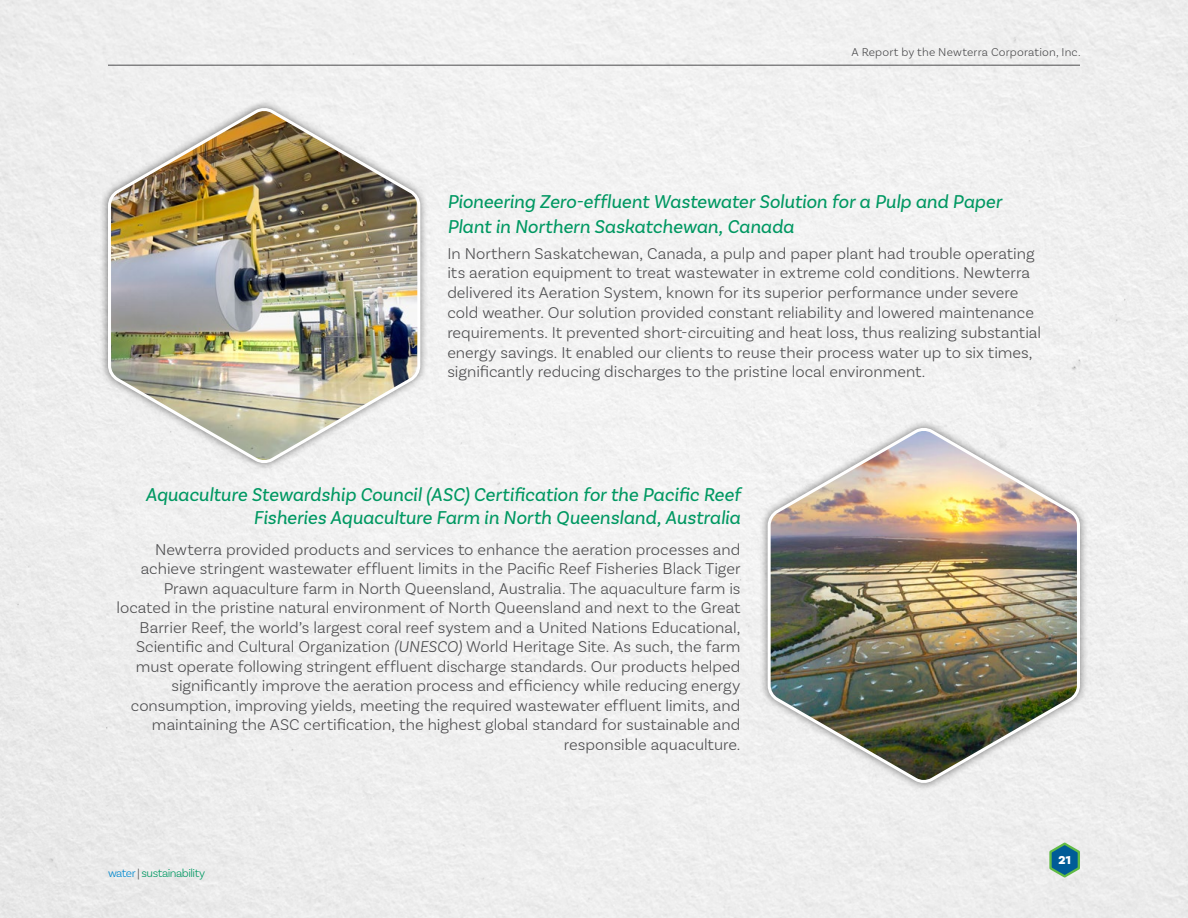
<style>
.page{position:relative;width:1188px;height:918px;background:#fff}
.page>*{position:absolute;margin:0;border:0;box-sizing:border-box;transform-origin:0 0}
.t1{font:italic 19.5px/25.2px "Basic Sans";letter-spacing:-.005em;color:#009862}
.paragraph{font:300 16.5px/19.5px "Basic Sans";color:#4d4d4f}
.t2{font:900 12.15px "Basic Sans";color:#fff}
.t3{font:300 12px "Basic Sans";letter-spacing:.015em;color:#4d4d4f}
.t4{font:300 12px "Basic Sans";letter-spacing:-.045em;color:#009862}
.s1{font-style:italic}
.s2{color:#0088ce}
.s3{color:#4d4d4f}
</style>
<div class="page">
<svg style="left:1049px;top:843px;width:31px;height:35px"></svg>
<hr style="left:108px;top:65px;width:972px;height:1px;background:#4d4d4f">
<div style="left:100px;top:100px;width:328px;height:371px;background:#000;opacity:.5"></div>
<img style="left:106px;top:105px;width:316px;height:361px">
<div style="left:760px;top:420px;width:328px;height:371px;background:#000;opacity:.5"></div>
<img style="left:766px;top:425px;width:316px;height:361px">
<p class="t3" style="left:852px;top:45px;width:231px">A Report by the Newterra Corporation, Inc.</p>
<h4 class="t1" style="left:447px;top:189px;width:556px">Pioneering Zero-effluent Wastewater Solution for a Pulp and Paper<br>Plant in Northern Saskatchewan, Canada</h4>
<p class="paragraph" style="left:447px;top:243px;width:595px">In Northern Saskatchewan, Canada, a pulp and paper plant had trouble operating its aeration equipment to treat wastewater in extreme cold conditions. Newterra delivered its Aeration System, known for its superior performance under severe cold weather. Our solution provided constant reliability and lowered maintenance requirements. It prevented short-circuiting and heat loss, thus realizing substantial energy savings. It enabled our clients to reuse their process water up to six times, significantly reducing discharges to the pristine local environment.</p>
<h3 class="t1" style="left:145px;top:483px;width:597px;line-height:23.4px;text-align:right">Aquaculture Stewardship Council (ASC) Certification for the Pacific Reef<br>Fisheries Aquaculture Farm in North Queensland, Australia</h3>
<p class="paragraph" style="left:116px;top:539px;width:626px;text-align:right">Newterra provided products and services to enhance the aeration processes and achieve stringent wastewater effluent limits in the Pacific Reef Fisheries Black Tiger Prawn aquaculture farm in North Queensland, Australia. The aquaculture farm is located in the pristine natural environment of North Queensland and next to the Great Barrier Reef, the world’s largest coral reef system and a United Nations Educational, Scientific and Cultural Organization <span class="s1">(UNESCO)</span> World Heritage Site. As such, the farm must operate following stringent effluent discharge standards. Our products helped significantly improve the aeration process and efficiency while reducing energy consumption, improving yields, meeting the required wastewater effluent limits, and maintaining the ASC certification, the highest global standard for sustainable and responsible aquaculture.</p>
<p class="t4" style="left:108px;top:866px;width:99px"><span class="s2">water</span> <span class="s3">|</span> sustainability</p>
<p class="t2" style="left:1059px;top:853px;width:14px">21</p>
</div>
